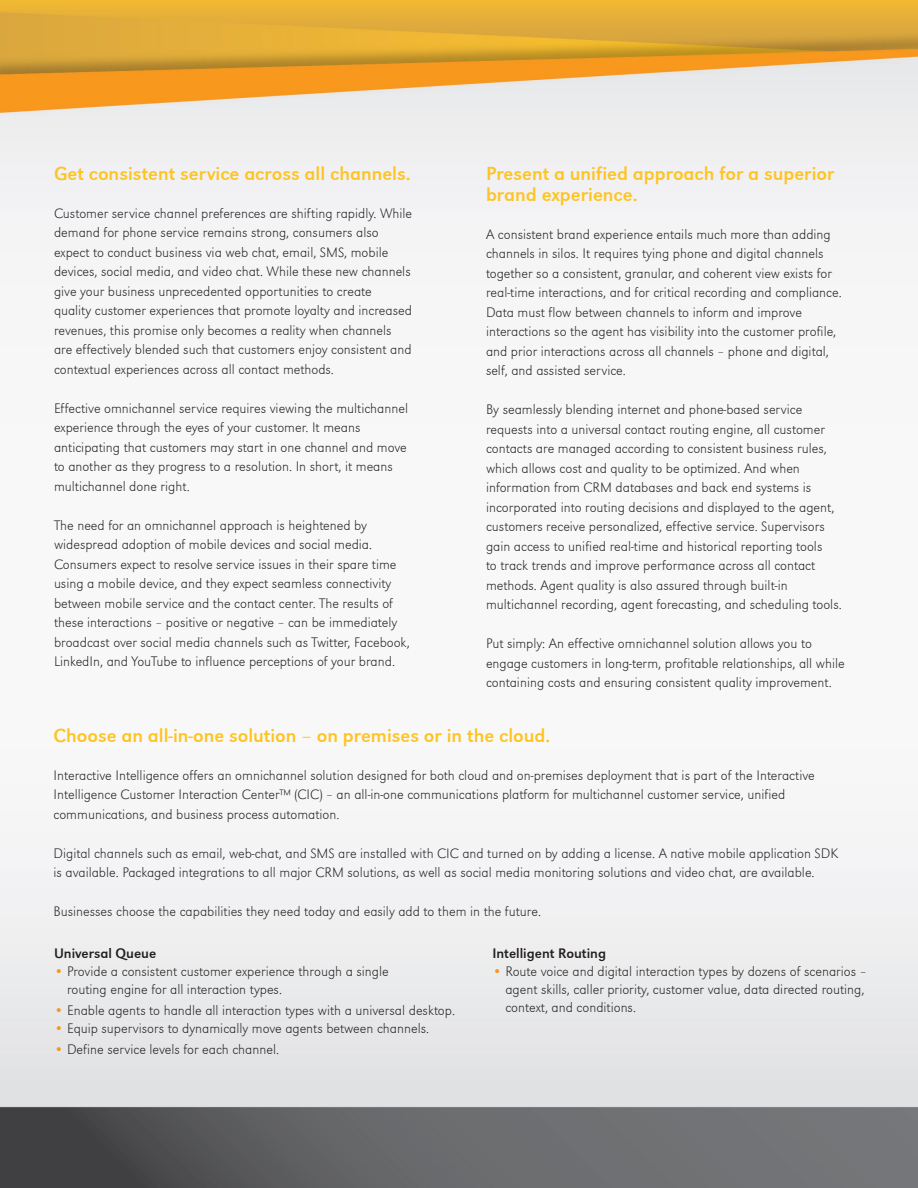
<style>
.page{position:relative;width:918px;height:1188px;background:#fff}
.page>*{position:absolute;margin:0;border:0;box-sizing:border-box;transform-origin:0 0}
.t1{font:19.5px/21px "URW Grotesk T";color:#fec422}
.t2{font:14.25px/19.5px "URW Grotesk T Extr Ligh";color:#231f20}
.t3{font:14.25px "URW Grotesk T";color:#231f20}
.s1{color:#f7971d}
</style>
<div class="page">
<img style="left:0;top:0;width:918px;height:1188px">
<p class="t1" style="left:54px;top:163px;width:358px">Get consistent service across all channels.</p>
<p class="t2" style="left:54px;top:203px;width:360px">Customer service channel preferences are shifting rapidly. While demand for phone service remains strong, consumers also expect to conduct business via web chat, email, SMS, mobile devices, social media, and video chat. While these new channels give your business unprecedented opportunities to create quality customer experiences that promote loyalty and increased revenues, this promise only becomes a reality when channels are effectively blended such that customers enjoy consistent and contextual experiences across all contact methods.</p>
<p class="t2" style="left:54px;top:398px;width:356px">Effective omnichannel service requires viewing the multichannel experience through the eyes of your customer. It means anticipating that customers may start in one channel and move to another as they progress to a resolution. In short, it means multichannel done right.</p>
<p class="t2" style="left:54px;top:515px;width:357px">The need for an omnichannel approach is heightened by widespread adoption of mobile devices and social media.<br>Consumers expect to resolve service issues in their spare time using a mobile device, and they expect seamless connectivity between mobile service and the contact center. The results of these interactions – positive or negative – can be immediately broadcast over social media channels such as Twitter, Facebook, LinkedIn, and YouTube to influence perceptions of your brand.</p>
<p class="t1" style="left:486px;top:163px;width:350px">Present a unified approach for a superior brand experience.</p>
<p class="t2" style="left:486px;top:224px;width:357px">A consistent brand experience entails much more than adding channels in silos. It requires tying phone and digital channels together so a consistent, granular, and coherent view exists for real-time interactions, and for critical recording and compliance.<br>Data must flow between channels to inform and improve interactions so the agent has visibility into the customer profile, and prior interactions across all channels – phone and digital, self, and assisted service.</p>
<p class="t2" style="left:486px;top:400px;width:357px">By seamlessly blending internet and phone-based service requests into a universal contact routing engine, all customer contacts are managed according to consistent business rules, which allows cost and quality to be optimized. And when information from CRM databases and back end systems is incorporated into routing decisions and displayed to the agent, customers receive personalized, effective service. Supervisors gain access to unified real-time and historical reporting tools<br>to track trends and improve performance across all contact methods. Agent quality is also assured through built-in multichannel recording, agent forecasting, and scheduling tools.</p>
<p class="t2" style="left:486px;top:634px;width:360px">Put simply: An effective omnichannel solution allows you to engage customers in long-term, profitable relationships, all while containing costs and ensuring consistent quality improvement.</p>
<p class="t1" style="left:54px;top:725px;width:498px">Choose an all-in-one solution – on premises or in the cloud.</p>
<p class="t2" style="left:54px;top:765px;width:763px">Interactive Intelligence offers an omnichannel solution designed for both cloud and on-premises deployment that is part of the Interactive<br>Intelligence Customer Interaction Center™ (CIC) – an all-in-one communications platform for multichannel customer service, unified communications, and business process automation.</p>
<p class="t2" style="left:54px;top:843px;width:786px">Digital channels such as email, web-chat, and SMS are installed with CIC and turned on by adding a license. A native mobile application SDK is available. Packaged integrations to all major CRM solutions, as well as social media monitoring solutions and video chat, are available.</p>
<p class="t2" style="left:54px;top:902px;width:489px">Businesses choose the capabilities they need today and easily add to them in the future.</p>
<p class="t3" style="left:492px;top:945px;width:115px">Intelligent Routing</p>
<p class="t2" style="left:505px;top:962px;width:363px;line-height:18px;text-indent:-13px"><span class="s1">•</span> Route voice and digital interaction types by dozens of scenarios – agent skills, caller priority, customer value, data directed routing, context, and conditions.</p>
<p class="t3" style="left:54px;top:945px;width:104px">Universal Queue</p>
<p class="t2" style="left:67px;top:962px;width:323px;line-height:18px;text-indent:-13px"><span class="s1">•</span> Provide a consistent customer experience through a single routing engine for all interaction types.</p>
<p class="t2" style="left:54px;top:1000px;width:403px"><span class="s1">•</span> Enable agents to handle all interaction types with a universal desktop.</p>
<p class="t2" style="left:54px;top:1018px;width:377px"><span class="s1">•</span> Equip supervisors to dynamically move agents between channels.</p>
<p class="t2" style="left:54px;top:1039px;width:227px"><span class="s1">•</span> Define service levels for each channel.</p>
</div>
